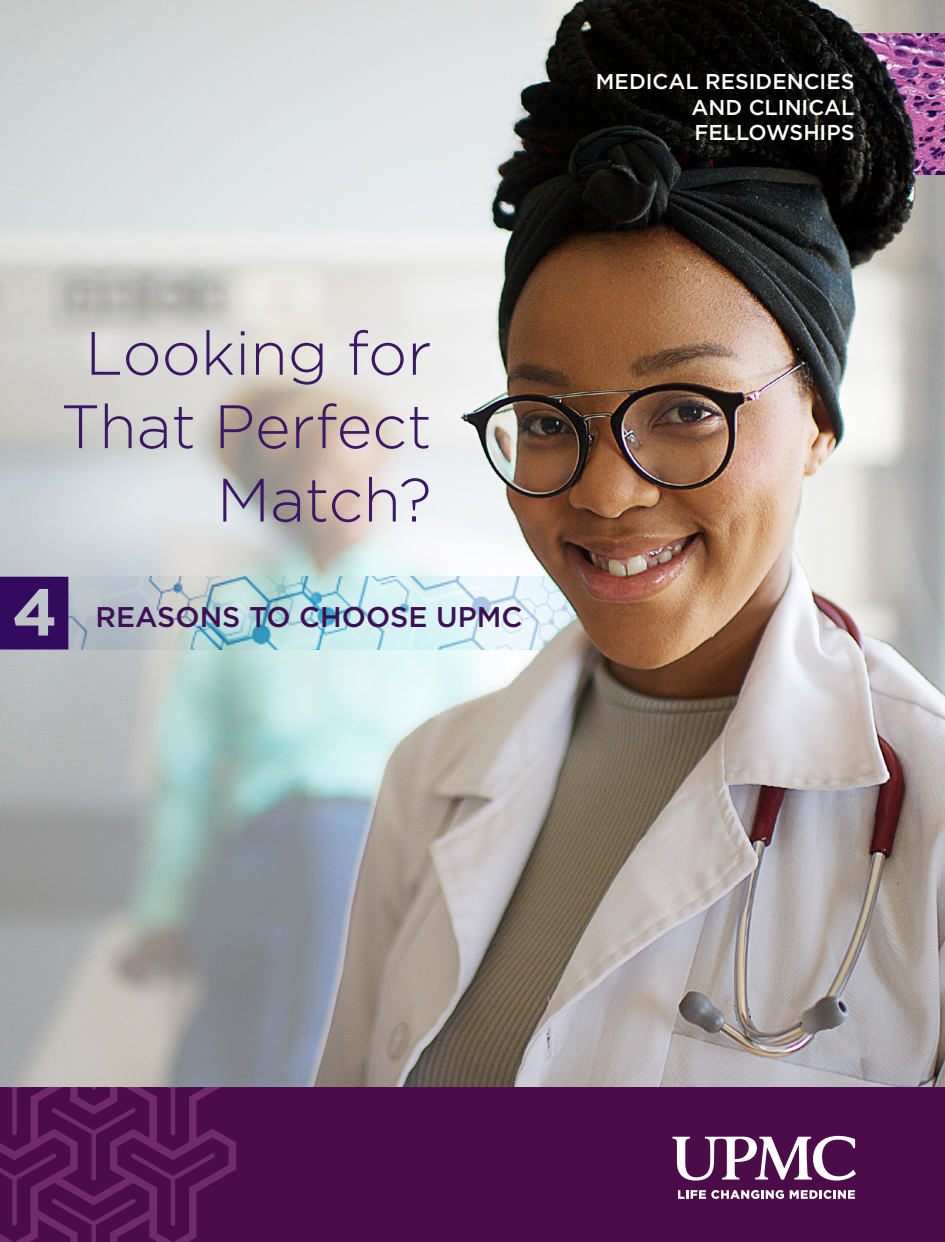
<style>
.page{position:relative;width:945px;height:1242px;background:#fff}
.page>*{position:absolute;margin:0;border:0;box-sizing:border-box;transform-origin:0 0}
.t1{font:300 61.2px/73.3px "Gotham";color:#3c1765;text-align:right}
.t2{font:500 28.5px "Gotham";color:#3c1053}
.t3{font:500 21.45px/25.8px "Gotham";color:#fff;text-align:justify}
</style>
<div class="page">
<img style="left:0;top:0;width:945px;height:1088px">
<img style="left:68px;top:577px;width:541px;height:73px">
<img style="left:823px;top:34px;width:122px;height:141px">
<svg style="left:0;top:577px;width:68px;height:73px;background:#4e2d72"></svg>
<div style="left:0;top:1088px;width:945px;height:154px;background:#4c0c49"></div>
<svg style="left:0;top:1088px;width:236px;height:154px"></svg>
<svg style="left:678px;top:1190px;width:106px;height:9px"></svg>
<svg style="left:790px;top:1190px;width:65px;height:9px"></svg>
<svg style="left:672px;top:1136px;width:184px;height:45px"></svg>
<p class="t1" style="left:61px;top:315px;width:372px">Looking for<br>That Perfect<br>Match?</p>
<p class="t2" style="left:95px;top:598px;width:429px">REASONS TO CHOOSE UPMC</p>
<p class="t3" style="left:692px;top:68px;width:164px;text-indent:-96px">MEDICAL RESIDENCIES AND CLINICAL FELLOWSHIPS</p>
</div>
